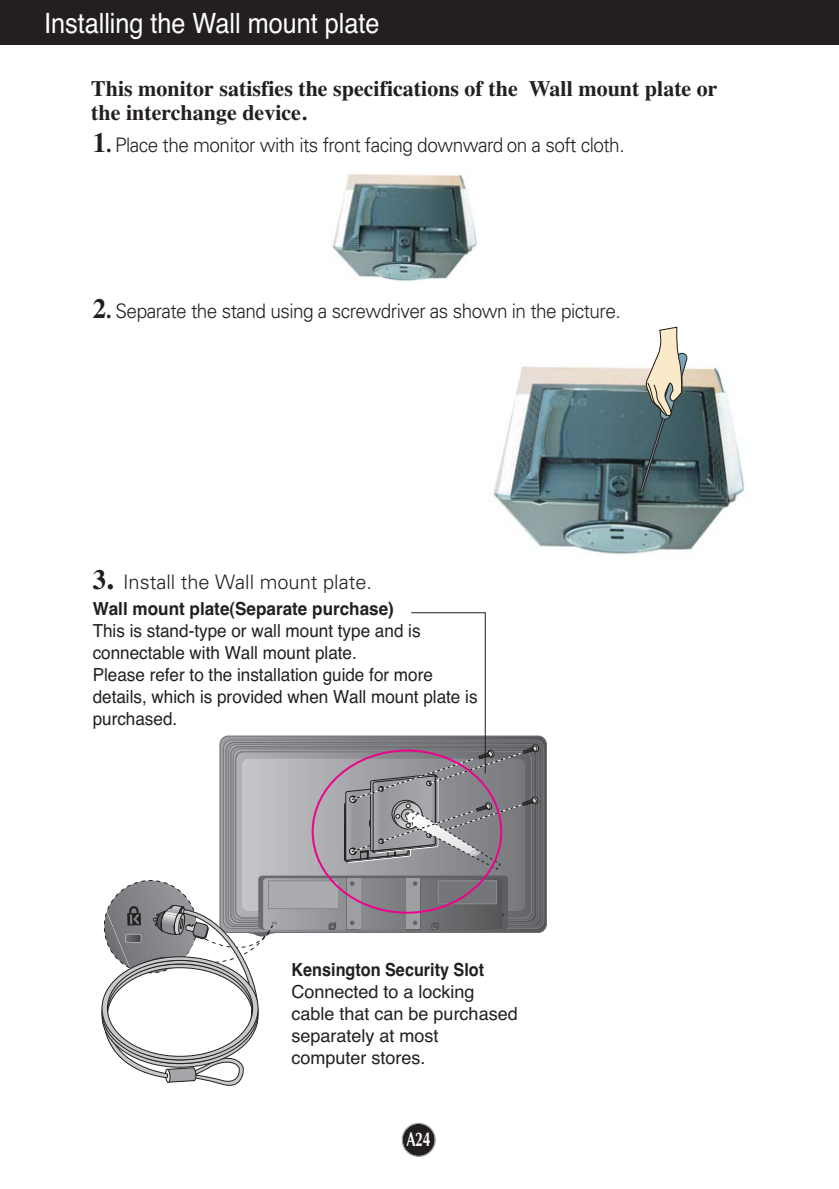
<style>
.page{position:relative;width:839px;height:1189px;background:#fff}
.page>*{position:absolute;margin:0;border:0;box-sizing:border-box;transform-origin:0 0}
.t1{font:28px "Helvetica";color:#fff;scale:.9 1}
.t2{font:700 22px/24px "Times";color:#231f20}
.t3{font:300 20px "Univers";letter-spacing:-.025em;color:#231f20;scale:.95 1}
.t4{font:300 20px "Univers";color:#231f20}
.t5{font:700 20px "Optima";color:#fff;scale:.7 1}
.t6{font:18px/22px "Helvetica";color:#231f20;scale:.95 1}
.t7{font:18px/22px "Helvetica";color:#231f20}
.t8{font:700 18px "Helvetica";color:#231f20;scale:.95 1}
.t9{font:700 18px "Helvetica";color:#231f20;scale:.9 1}
.s1{font-family:"Times";font-weight:700;font-size:28px}
.s2{font-family:"Times";font-weight:700;font-size:22px}
.s3{font-family:"Times";font-weight:700;font-size:32px}
</style>
<div class="page">
<div style="left:402px;top:1124px;width:32px;height:32px;background:#231f20;border-radius:50%"></div>
<div style="left:402px;top:1123px;width:34px;height:34px;border:1px solid #939598;border-radius:50%"></div>
<svg style="left:220px;top:736px;width:326px;height:196px"></svg>
<div style="left:219px;top:735px;width:328px;height:198px;border:1px solid #6e6f72;border-radius:8px"></div>
<div style="left:223px;top:740px;width:321px;height:189px;border:1px solid #787a7d;border-radius:8px"></div>
<svg style="left:236px;top:752px;width:295px;height:166px"></svg>
<div style="left:242px;top:758px;width:283px;height:153px;background:linear-gradient(to right,#c5c4c8,#79757b);border-radius:7px"></div>
<div style="left:258px;top:875px;width:250px;height:54px;background:#626265;border-radius:4px"></div>
<svg style="left:263px;top:878px;width:239px;height:51px"></svg>
<div style="left:268px;top:881px;width:71px;height:27px;background:#aaabaf"></div>
<div style="left:268px;top:880px;width:71px;height:28px;border:1px solid #87898c"></div>
<div style="left:438px;top:881px;width:58px;height:23px;background:#757679"></div>
<div style="left:438px;top:880px;width:58px;height:24px;border:1px solid #8a8c8f"></div>
<svg style="left:346px;top:878px;width:15px;height:52px"></svg>
<svg style="left:406px;top:878px;width:15px;height:52px"></svg>
<svg style="left:350px;top:881px;width:4px;height:5px"></svg>
<svg style="left:413px;top:881px;width:4px;height:5px"></svg>
<svg style="left:413px;top:920px;width:4px;height:5px"></svg>
<svg style="left:350px;top:920px;width:4px;height:10px"></svg>
<svg style="left:432px;top:923px;width:14px;height:8px"></svg>
<svg style="left:329px;top:923px;width:14px;height:8px"></svg>
<svg style="left:344px;top:743px;width:195px;height:127px"></svg>
<svg style="left:501px;top:913px;width:4px;height:5px"></svg>
<svg style="left:101px;top:874px;width:179px;height:212px"></svg>
<div style="left:0;top:0;width:839px;height:45px;background:#231f20"></div>
<hr style="left:485px;top:613px;width:1px;height:160px;background:#231f20">
<hr style="left:411px;top:612px;width:74px;height:1px;background:#231f20">
<img style="left:331px;top:172px;width:146px;height:110px">
<img style="left:493px;top:364px;width:252px;height:190px">
<svg style="left:640px;top:327px;width:47px;height:165px"></svg>
<h1 class="t1" style="left:44px;top:13px;width:374px">Installing the Wall mount plate</h1>
<p class="t2" style="left:91px;top:79px;width:628px">This monitor satisfies the specifications of the Wall mount plate or the interchange device.</p>
<p class="t3" style="left:93px;top:137px;width:561px"><span class="s1">1</span><span class="s2">.</span> Place the monitor with its front facing downward on a soft cloth.</p>
<p class="t3" style="left:93px;top:303px;width:557px"><span class="s1">2</span><span class="s2">.</span> Separate the stand using a screwdriver as shown in the picture.</p>
<p class="t4" style="left:93px;top:574px;width:280px"><span class="s1">3</span><span class="s3">.</span> Install the Wall mount plate.</p>
<p class="t8" style="left:93px;top:602px;width:319px">Wall mount plate(Separate purchase)</p>
<p class="t6" style="left:93px;top:622px;width:406px">This is stand-type or wall mount type and is connectable with Wall mount plate.<br>Please refer to the installation guide for more details, which is provided when Wall mount plate is purchased.</p>
<p class="t9" style="left:291px;top:962px;width:215px">Kensington Security Slot</p>
<p class="t7" style="left:291px;top:982px;width:228px">Connected to a locking cable that can be purchased separately at most computer stores.</p>
<p class="t5" style="left:406px;top:1131px;width:36px">A24</p>
</div>
